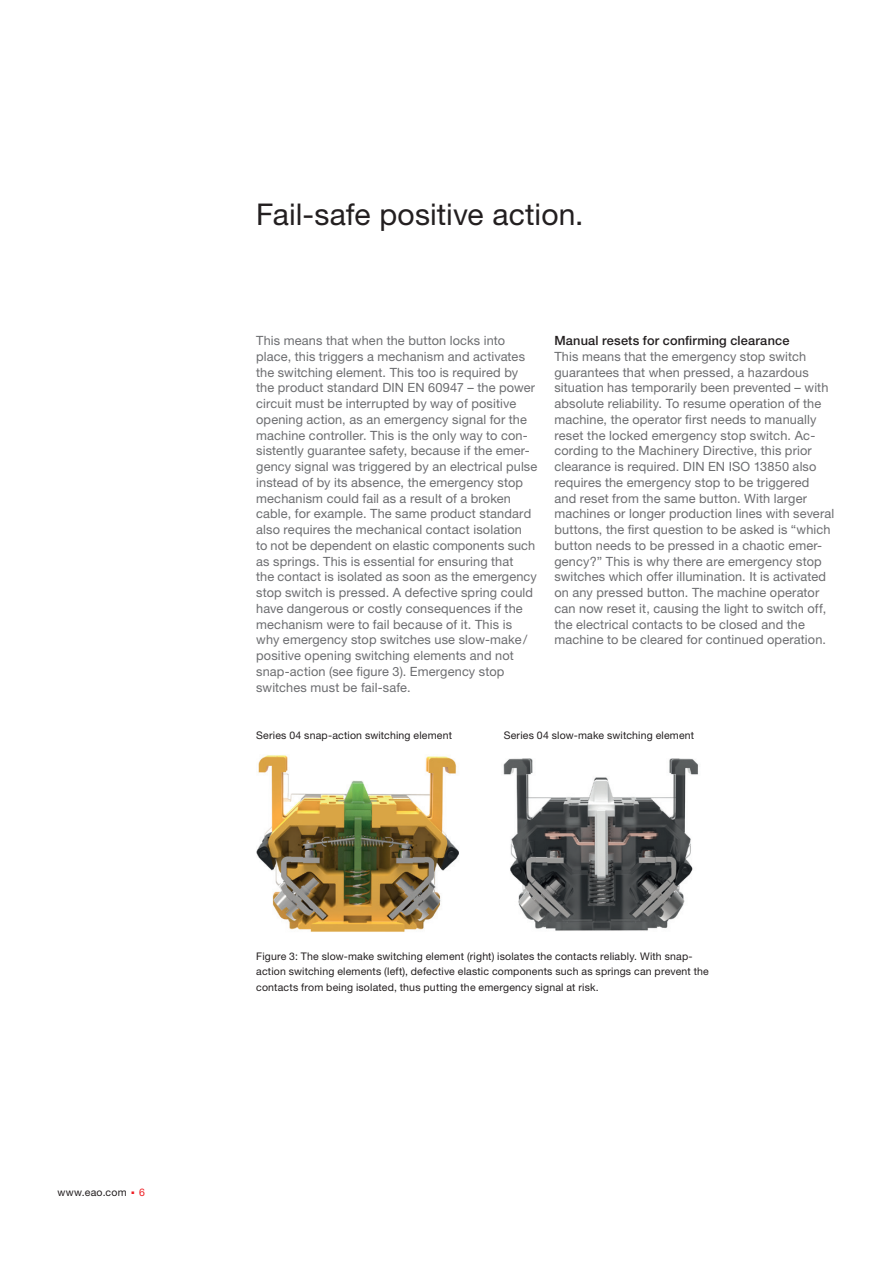
<style>
.page{position:relative;width:893px;height:1263px;background:#fff}
.page>*{position:absolute;margin:0;border:0;box-sizing:border-box;transform-origin:0 0}
.t1{font:30px "Helvetica Neue LT Std";letter-spacing:.005em;color:#231f20}
.t2{font:12.75px/15.8px "Helvetica Neue LT Std";letter-spacing:.01em;color:#6c6d70}
.t3{font:500 12.75px "Helvetica Neue LT Std";letter-spacing:.015em;color:#231f20}
.t4{font:10.5px/15.8px "Helvetica Neue LT Std";letter-spacing:.02em;color:#231f20}
.s1{color:#ee1d23}
</style>
<div class="page">
<img style="left:256px;top:755px;width:203px;height:177px">
<img style="left:503px;top:758px;width:195px;height:173px">
<p class="t4" style="left:57px;top:1184px;width:89px">www.eao.com <sup>.</sup> <span class="s1">6</span></p>
<h1 class="t1" style="left:256px;top:196px;width:329px">Fail-safe positive action.</h1>
<p class="t2" style="left:256px;top:333px;width:283px">This means that when the button locks into place, this triggers a mechanism and activates the switching element. This too is required by the product standard DIN EN 60947 – the power circuit must be interrupted by way of positive opening action, as an emergency signal for the machine controller. This is the only way to con&shy;sistently guarantee safety, because if the emer&shy;gency signal was triggered by an electrical pulse instead of by its absence, the emergency stop mechanism could fail as a result of a broken cable, for example. The same product standard also requires the mechanical contact isolation<br>to not be dependent on elastic components such as springs. This is essential for ensuring that<br>the contact is isolated as soon as the emergency stop switch is pressed. A defective spring could have dangerous or costly consequences if the mechanism were to fail because of it. This is why emergency stop switches use slow-make / positive opening switching elements and not snap-action (see figure 3). Emergency stop switches must be fail-safe.</p>
<p class="t3" style="left:554px;top:333px;width:237px">Manual resets for confirming clearance</p>
<p class="t2" style="left:554px;top:348px;width:281px">This means that the emergency stop switch guarantees that when pressed, a hazardous situation has temporarily been prevented – with absolute reliability. To resume operation of the machine, the operator first needs to manually reset the locked emergency stop switch. Ac&shy;cording to the Machinery Directive, this prior clearance is required. DIN EN ISO 13850 also requires the emergency stop to be triggered and reset from the same button. With larger machines or longer production lines with several buttons, the first question to be asked is “which button needs to be pressed in a chaotic emer&shy;gency?” This is why there are emergency stop switches which offer illumination. It is activated on any pressed button. The machine operator can now reset it, causing the light to switch off, the electrical contacts to be closed and the machine to be cleared for continued operation.</p>
<p class="t4" style="left:256px;top:727px;width:197px">Series 04 snap-action switching element</p>
<p class="t4" style="left:504px;top:727px;width:192px">Series 04 slow-make switching element</p>
<p class="t4" style="left:256px;top:948px;width:454px">Figure 3: The slow-make switching element (right) isolates the contacts reliably. With snap&shy;action switching elements (left), defective elastic components such as springs can prevent the contacts from being isolated, thus putting the emergency signal at risk.</p>
</div>
